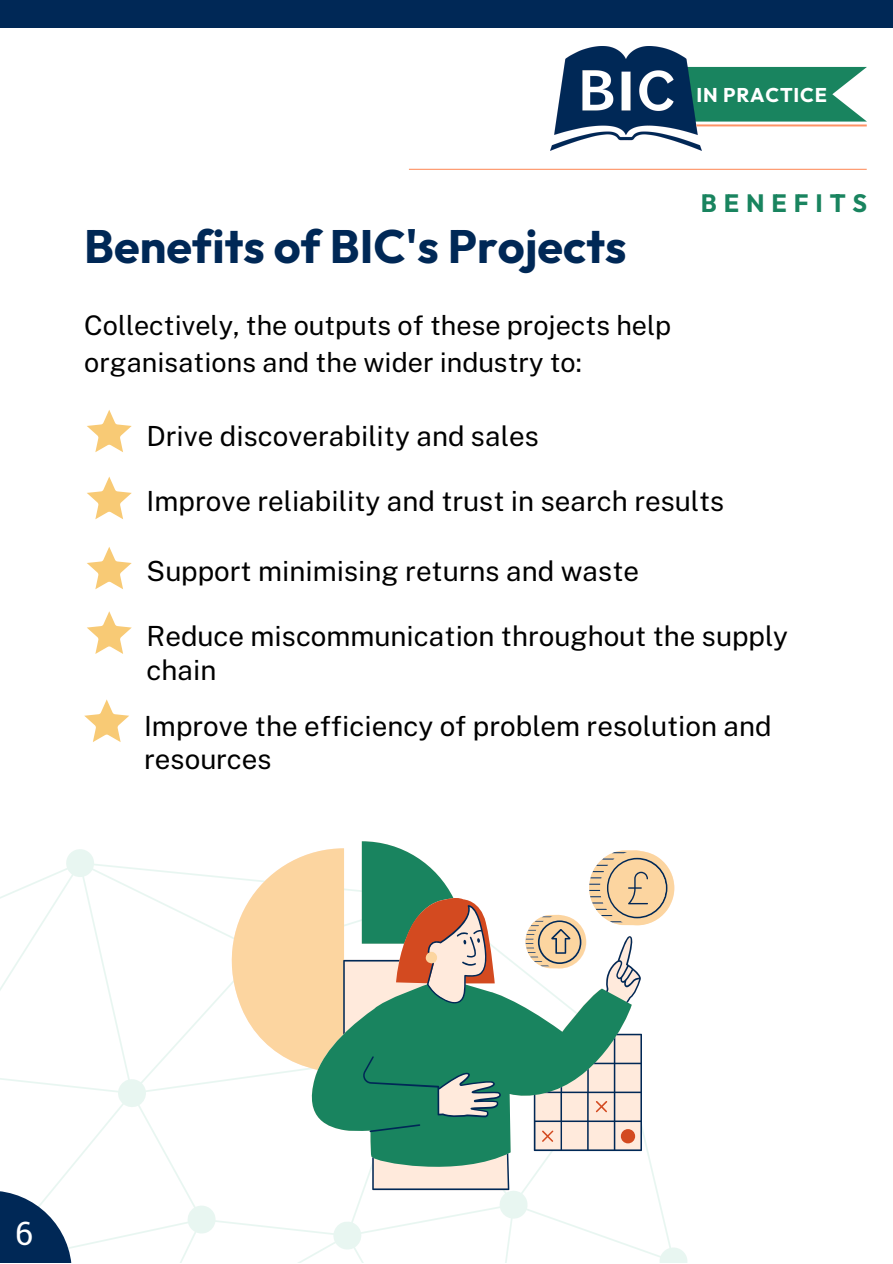
<style>
.page{position:relative;width:893px;height:1264px;background:#fff}
.page>*{position:absolute;margin:0;border:0;box-sizing:border-box;transform-origin:0 0}
.t1{font:700 46.8px "Outfit";color:#002856}
.t2{font:32.25px "Roboto Slab";color:#fff}
.t3{font:27.75px/33.8px "Public Sans";color:#000}
.t4{font:27px/37px "Public Sans";color:#000}
.t5{font:700 25.05px "Outfit";letter-spacing:.275em;color:#19845f}
.t6{font:700 19.8px "Outfit";letter-spacing:.04em;color:#fff}
</style>
<div class="page">
<svg style="left:701px;top:67px;width:165px;height:60px;background:#3c9576"></svg>
<img style="left:551px;top:46px;width:150px;height:105px">
<hr style="left:696px;top:124px;width:170px;height:2px;background:#fe9365">
<svg style="left:0;top:849px;width:687px;height:413px"></svg>
<svg style="left:0;top:1190px;width:72px;height:72px"></svg>
<div style="left:0;top:0;width:892px;height:28px;background:#002856"></div>
<hr style="left:409px;top:169px;width:457px;height:1px;background:#fe9365">
<svg style="left:84px;top:699px;width:45px;height:43px"></svg>
<svg style="left:87px;top:611px;width:45px;height:43px"></svg>
<svg style="left:87px;top:547px;width:45px;height:42px"></svg>
<svg style="left:87px;top:476px;width:45px;height:43px"></svg>
<svg style="left:87px;top:410px;width:45px;height:42px"></svg>
<svg style="left:208px;top:1069px;width:135px;height:121px"></svg>
<svg style="left:208px;top:849px;width:466px;height:220px"></svg>
<svg style="left:303px;top:841px;width:328px;height:337px;fill:#fcd5a0"></svg>
<svg style="left:343px;top:852px;width:324px;height:338px"></svg>
<svg style="left:525px;top:850px;width:149px;height:118px"></svg>
<p class="t6" style="left:696px;top:82px;width:132px">IN PRACTICE</p>
<p class="t1" style="left:84px;top:216px;width:543px">Benefits of BIC's Projects</p>
<p class="t4" style="left:84px;top:307px;width:588px">Collectively, the outputs of these projects help organisations and the wider industry to:</p>
<p class="t3" style="left:147px;top:419px;width:394px">Drive discoverability and sales</p>
<p class="t5" style="left:700px;top:186px;width:168px">BENEFITS</p>
<p class="t3" style="left:147px;top:484px;width:579px">Improve reliability and trust in search results</p>
<p class="t3" style="left:147px;top:554px;width:494px">Support minimising returns and waste</p>
<p class="t3" style="left:147px;top:619px;width:643px">Reduce miscommunication throughout the supply chain</p>
<p class="t3" style="left:144px;top:708px;width:629px">Improve the efficiency of problem resolution and resources</p>
<p class="t2" style="left:15px;top:1211px;width:19px">6</p>
</div>
